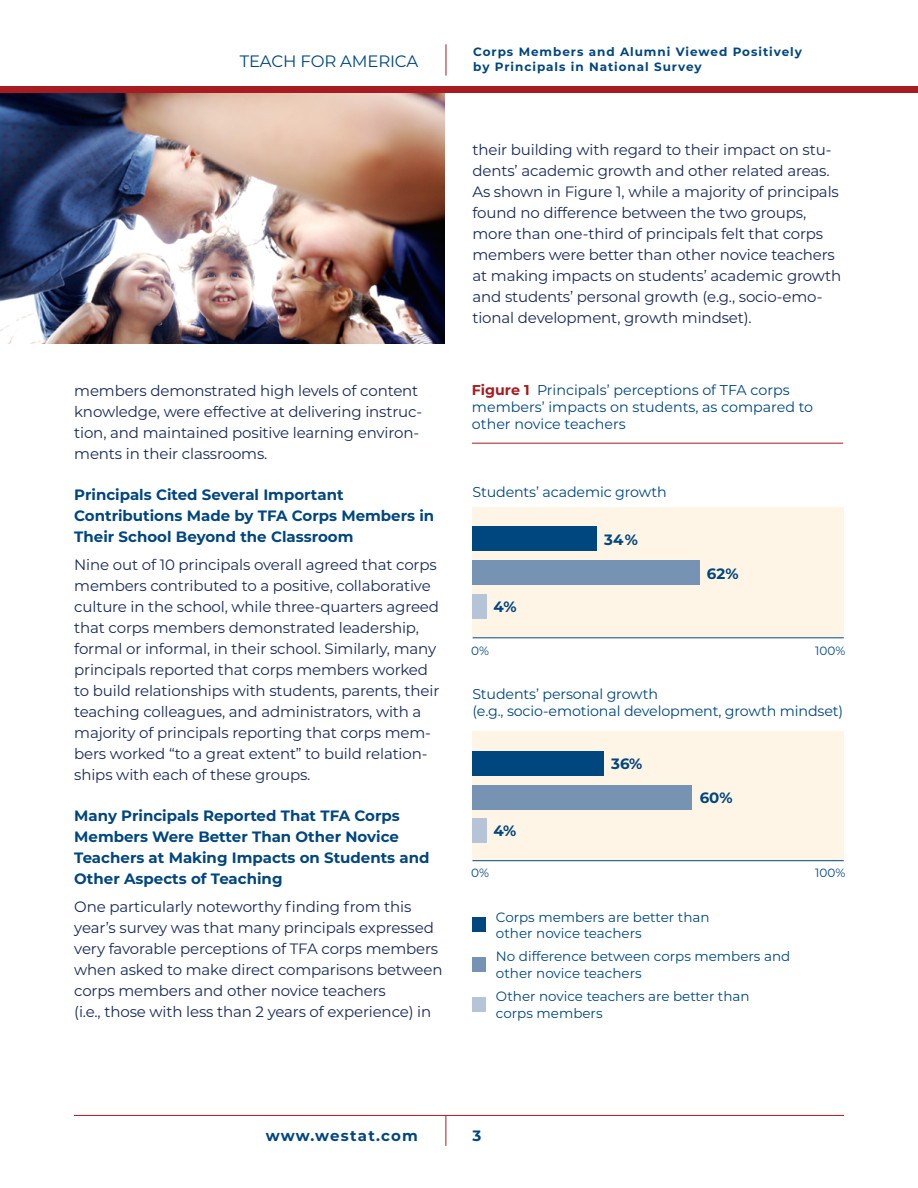
<style>
.page{position:relative;width:918px;height:1188px;background:#fff}
.page>*{position:absolute;margin:0;border:0;box-sizing:border-box;transform-origin:0 0}
.t1{font:16.5px "Montserrat";letter-spacing:-.01em;color:#00467f}
.t2{font:15px/21px "Montserrat";letter-spacing:-.01em;color:#192a56}
.t3{font:700 15px/21px "Montserrat";color:#00467f}
.t4{font:700 15px "Montserrat";letter-spacing:.08em;color:#00467f}
.t5{font:14.25px/17.2px "Montserrat";letter-spacing:-.01em;color:#00467f}
.t6{font:13.5px/16.5px "Montserrat";color:#00467f}
.t7{font:700 12px/15px "Montserrat";letter-spacing:.08em;color:#00467f}
.t8{font:12px "Montserrat";color:#00467f}
.s1{font-weight:700;color:#a61c20}
</style>
<div class="page">
<hr style="left:74px;top:1115px;width:770px;height:1px;background:#a61c20">
<hr style="left:446px;top:44px;width:1px;height:32px;background:#a61c20">
<hr style="left:446px;top:1115px;width:1px;height:31px;background:#a61c20">
<img style="left:0;top:93px;width:445px;height:250px">
<div style="left:0;top:86px;width:918px;height:7px;background:#a61c20"></div>
<hr style="left:472px;top:443px;width:371px;height:1px;background:#a61c20">
<div style="left:472px;top:918px;width:14px;height:14px;background:#00467f"></div>
<div style="left:472px;top:957px;width:14px;height:15px;background:#7693b3"></div>
<div style="left:472px;top:997px;width:14px;height:15px;background:#b5c4d6"></div>
<div style="left:472px;top:731px;width:372px;height:129px;background:#fff5e6"></div>
<div style="left:472px;top:752px;width:132px;height:24px;background:#00467f"></div>
<div style="left:472px;top:785px;width:220px;height:24px;background:#7693b3"></div>
<div style="left:472px;top:819px;width:15px;height:24px;background:#b5c4d6"></div>
<hr style="left:472px;top:860px;width:372px;height:1px;background:#00467f">
<div style="left:472px;top:508px;width:372px;height:129px;background:#fff5e6"></div>
<div style="left:472px;top:527px;width:125px;height:24px;background:#00467f"></div>
<div style="left:472px;top:560px;width:227px;height:25px;background:#7693b3"></div>
<div style="left:472px;top:594px;width:15px;height:24px;background:#b5c4d6"></div>
<hr style="left:473px;top:637px;width:371px;height:1px;background:#00467f">
<p class="t1" style="left:240px;top:50px;width:180px">TEACH FOR AMERICA</p>
<p class="t7" style="left:473px;top:44px;width:330px">Corps Members and Alumni Viewed Positively by Principals in National Survey</p>
<p class="t2" style="left:74px;top:379px;width:349px">members demonstrated high levels of content knowledge, were effective at delivering instruc&shy;tion, and maintained positive learning environ&shy;ments in their classrooms.</p>
<p class="t3" style="left:74px;top:483px;width:362px">Principals Cited Several Important<br>Contributions Made by TFA Corps Members in<br>Their School Beyond the Classroom</p>
<p class="t2" style="left:74px;top:553px;width:367px">Nine out of 10 principals overall agreed that corps members contributed to a positive, collaborative culture in the school, while three-quarters agreed that corps members demonstrated leadership, formal or informal, in their school. Similarly, many principals reported that corps members worked to build relationships with students, parents, their teaching colleagues, and administrators, with a majority of principals reporting that corps mem&shy;bers worked “to a great extent” to build relation&shy;ships with each of these groups.</p>
<p class="t3" style="left:74px;top:804px;width:357px">Many Principals Reported That TFA Corps Members Were Better Than Other Novice Teachers at Making Impacts on Students and Other Aspects of Teaching</p>
<p class="t2" style="left:74px;top:895px;width:370px">One particularly noteworthy finding from this year’s survey was that many principals expressed very favorable perceptions of TFA corps members when asked to make direct comparisons between corps members and other novice teachers<br>(i.e., those with less than 2 years of experience) in</p>
<p class="t2" style="left:472px;top:139px;width:370px">their building with regard to their impact on stu&shy;dents’ academic growth and other related areas.<br>As shown in Figure 1, while a majority of principals found no difference between the two groups, more than one-third of principals felt that corps members were better than other novice teachers at making impacts on students’ academic growth and students’ personal growth (e.g., socio-emo&shy;tional development, growth mindset).</p>
<p class="t5" style="left:472px;top:381px;width:343px"><span class="s1">Figure 1</span> Principals’ perceptions of TFA corps members’ impacts on students, as compared to other novice teachers</p>
<p class="t5" style="left:472px;top:482px;width:196px">Students’ academic growth</p>
<p class="t3" style="left:604px;top:528px;width:35px">34 %</p>
<p class="t3" style="left:494px;top:596px;width:25px">4%</p>
<p class="t3" style="left:707px;top:562px;width:33px">62%</p>
<p class="t8" style="left:471px;top:642px;width:19px">0%</p>
<p class="t8" style="left:815px;top:642px;width:32px">100%</p>
<p class="t5" style="left:472px;top:685px;width:372px">Students’ personal growth<br>(e.g., socio-emotional development, growth mindset)</p>
<p class="t3" style="left:611px;top:753px;width:33px">36%</p>
<p class="t3" style="left:700px;top:786px;width:34px">60%</p>
<p class="t3" style="left:493px;top:820px;width:25px">4%</p>
<p class="t8" style="left:471px;top:865px;width:19px">0%</p>
<p class="t8" style="left:815px;top:865px;width:32px">100%</p>
<p class="t6" style="left:496px;top:908px;width:215px">Corps members are better than other novice teachers</p>
<p class="t6" style="left:496px;top:948px;width:296px">No difference between corps members and other novice teachers</p>
<p class="t6" style="left:496px;top:988px;width:255px">Other novice teachers are better than corps members</p>
<p class="t4" style="left:266px;top:1125px;width:154px">www.westat.com</p>
<p class="t3" style="left:472px;top:1124px;width:10px">3</p>
</div>
